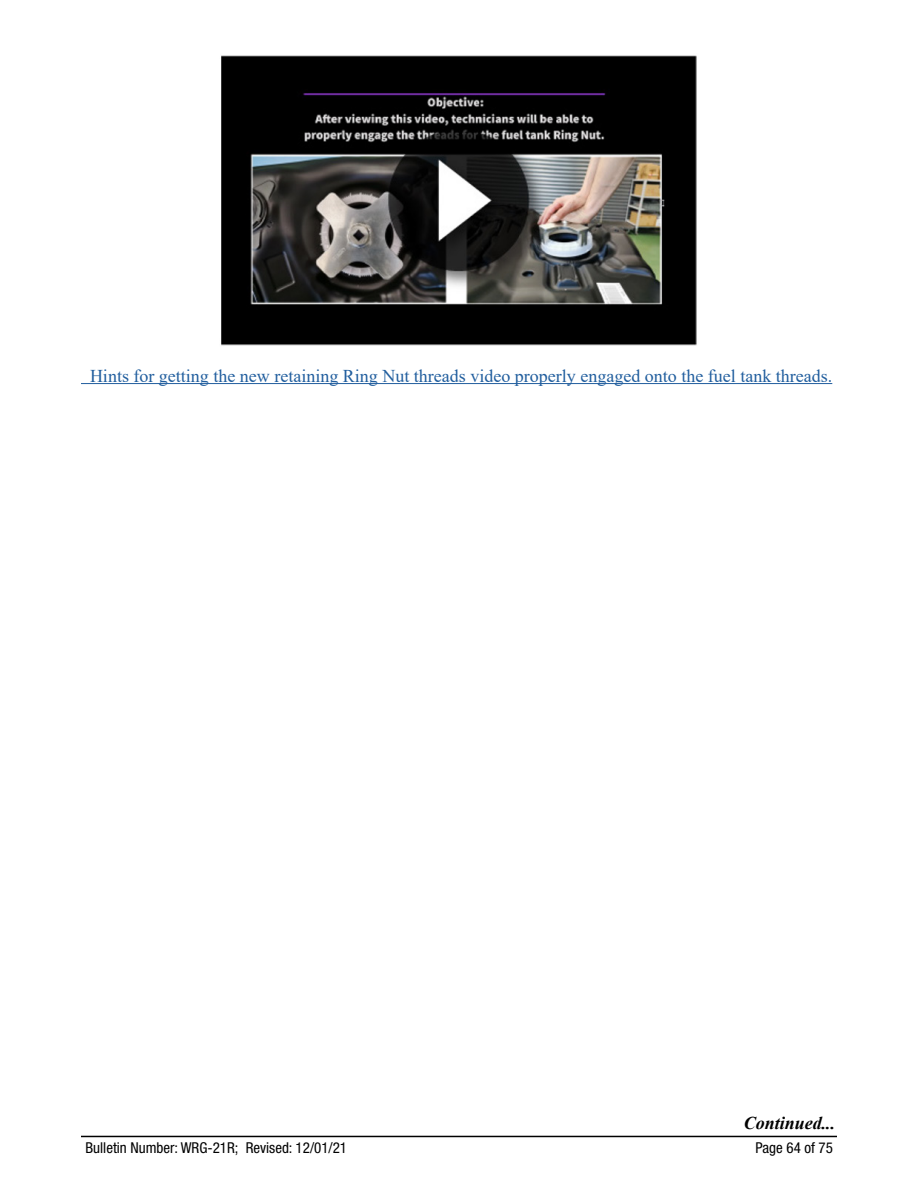
<style>
.page{position:relative;width:918px;height:1188px;background:#fff}
.page>*{position:absolute;margin:0;border:0;box-sizing:border-box;transform-origin:0 0}
.t1{font:18px "Times New Roman";color:#215e9e}
.t2{font:italic 700 18px "Times New Roman";color:#000}
.t3{font:condensed 15px "Helvetica Neue LT Std";color:#000}
</style>
<div class="page">
<hr style="left:81px;top:1136px;width:756px;height:1px;background:#000">
<hr style="left:81px;top:383px;width:751px;height:1px;background:#215e9e">
<img style="left:221px;top:55px;width:476px;height:291px">
<p class="t1" style="left:90px;top:363px;width:744px">Hints for getting the new retaining Ring Nut threads video properly engaged onto the fuel tank threads.</p>
<p class="t2" style="left:744px;top:1111px;width:93px">Continued...</p>
<p class="t3" style="left:86px;top:1138px;width:263px">Bulletin Number: WRG-21R; Revised: 12/01/21</p>
<p class="t3" style="left:756px;top:1138px;width:79px">Page 64 of 75</p>
</div>
